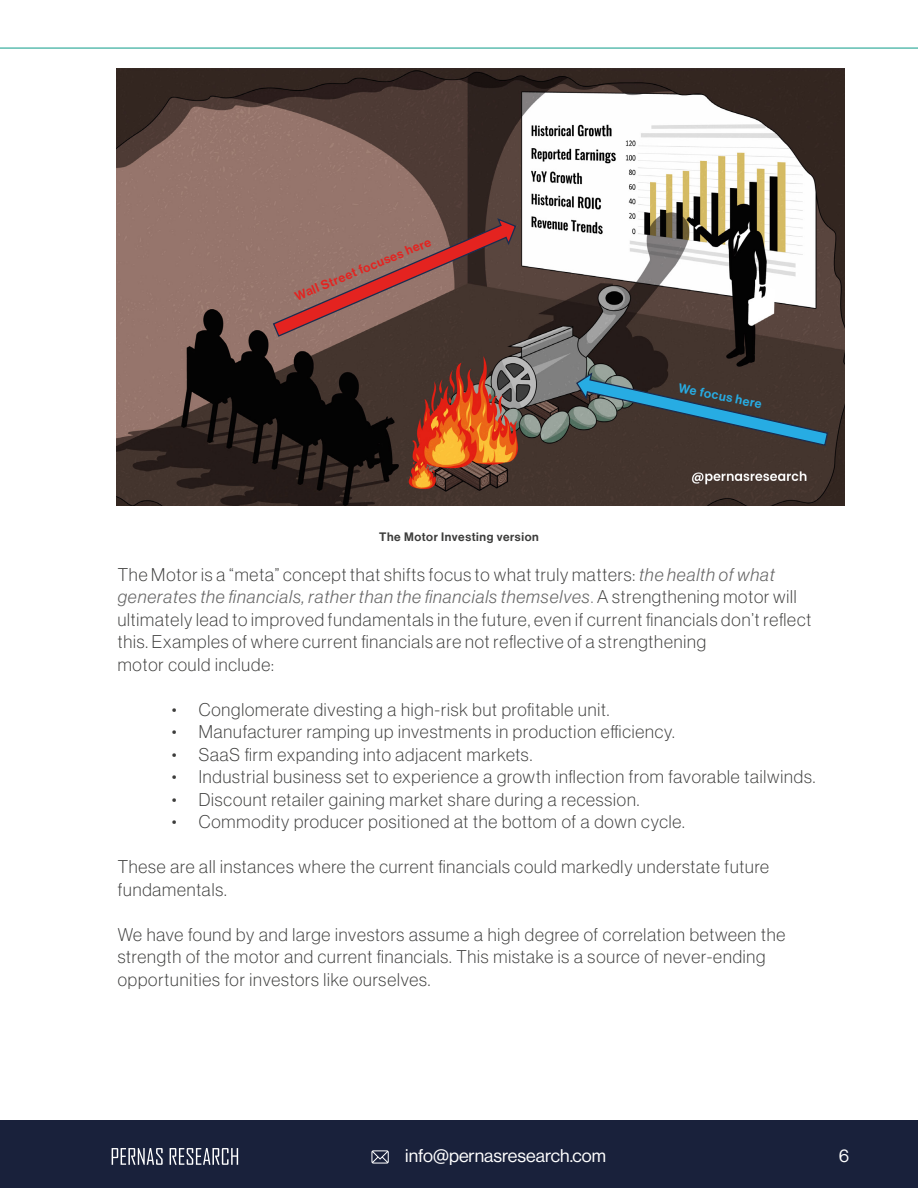
<style>
.page{position:relative;width:918px;height:1188px;background:#fff}
.page>*{position:absolute;margin:0;border:0;box-sizing:border-box;transform-origin:0 0}
.t1{font:100 18px/22.5px "Neue Haas Display";letter-spacing:.05em;color:#3c3c3b}
.t2{font:18px "Neue Haas Display";color:#fff}
.t3{font:12.45px "Neue Haas Display Mediu";color:#e42320}
.t4{font:12.45px "Neue Haas Display Mediu";color:#27ace3}
.t5{font:12px "Neue Haas Display Mediu";letter-spacing:.05em;color:#3c3c3b}
.s1{font-weight:300;font-style:italic;color:#666}
.s2{color:#666}
</style>
<div class="page">
<div style="left:0;top:1120px;width:918px;height:68px;background:#19213b"></div>
<svg style="left:112px;top:1148px;width:51px;height:17px"></svg>
<svg style="left:170px;top:1148px;width:68px;height:17px"></svg>
<hr style="left:0;top:47px;width:918px;height:2px;background:#5ebdb1">
<svg style="left:371px;top:1150px;width:18px;height:14px"></svg>
<img style="left:117px;top:68px;width:727px;height:438px">
<svg style="left:272px;top:217px;width:245px;height:121px;background:#825750"></svg>
<svg style="left:575px;top:371px;width:254px;height:76px;background:#414c4f"></svg>
<p class="t3" style="left:293px;top:289px;width:147px;rotate:-22deg">Wall Street focuses here</p>
<p class="t4" style="left:680px;top:381px;width:86px;rotate:11deg">We focus here</p>
<p class="t5" style="left:379px;top:530px;width:161px">The Motor Investing version</p>
<p class="t1" style="left:118px;top:563px;width:695px">The Motor is a “meta” concept that shifts focus to what truly matters: <span class="s1">the health of what generates the financials, rather than the financials themselves</span><span class="s2">.</span> A strengthening motor will ultimately lead to improved fundamentals in the future, even if current financials don’t reflect this. Examples of where current financials are not reflective of a strengthening<br>motor could include:</p>
<p class="t1" style="left:172px;top:698px;width:439px">• Conglomerate divesting a high-risk but profitable unit.</p>
<p class="t1" style="left:172px;top:721px;width:504px">• Manufacturer ramping up investments in production efficiency.</p>
<p class="t1" style="left:172px;top:743px;width:362px">• SaaS firm expanding into adjacent markets.</p>
<p class="t1" style="left:172px;top:766px;width:645px">• Industrial business set to experience a growth inflection from favorable tailwinds.</p>
<p class="t1" style="left:172px;top:788px;width:469px">• Discount retailer gaining market share during a recession.</p>
<p class="t1" style="left:172px;top:811px;width:514px">• Commodity producer positioned at the bottom of a down cycle.</p>
<p class="t1" style="left:118px;top:856px;width:653px">These are all instances where the current financials could markedly understate future fundamentals.</p>
<p class="t1" style="left:118px;top:923px;width:669px">We have found by and large investors assume a high degree of correlation between the strength of the motor and current financials. This mistake is a source of never-ending opportunities for investors like ourselves.</p>
<p class="t2" style="left:405px;top:1146px;width:202px">info@pernasresearch.com</p>
<p class="t2" style="left:839px;top:1146px;width:12px">6</p>
</div>
